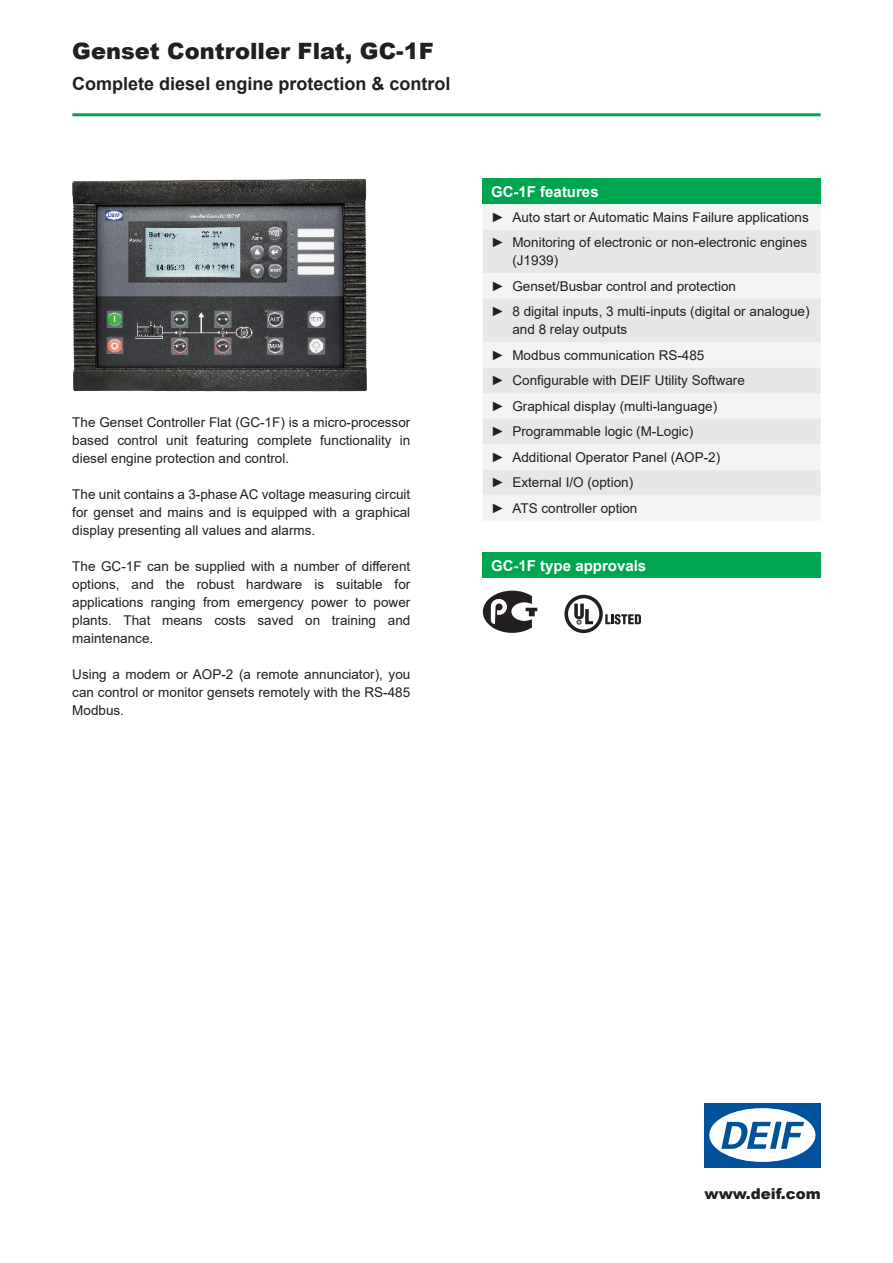
<style>
.page{position:relative;width:893px;height:1263px;background:#fff}
.page>*{position:absolute;margin:0;border:0;box-sizing:border-box;transform-origin:0 0}
.t1{font:900 22.5px "Arial";color:#231f20}
.t2{font:700 18px "Arial";color:#231f20}
.t3{font:700 15px "Arial";color:#fff}
.t4{font:900 15px "Arial";color:#231f20}
.t5{font:13.5px/18px "Arial";color:#231f20;text-align:justify}
</style>
<div class="page">
<hr style="left:72px;top:113px;width:749px;height:3px;background:#00a54f">
<img style="left:72px;top:180px;width:295px;height:211px">
<div style="left:483px;top:179px;width:338px;height:25px;background:#00a54f"></div>
<div style="left:483px;top:204px;width:338px;height:317px;background:#f2f3f4"></div>
<svg style="left:483px;top:230px;width:338px;height:265px;fill:#e6e7e9"></svg>
<div style="left:483px;top:552px;width:338px;height:26px;background:#00a54f"></div>
<svg style="left:483px;top:591px;width:54px;height:42px"></svg>
<svg style="left:564px;top:595px;width:77px;height:38px"></svg>
<div style="left:704px;top:1103px;width:117px;height:64px;background:#01529a"></div>
<div style="left:709px;top:1108px;width:106px;height:54px;background:#fff;border-radius:50%"></div>
<svg style="left:721px;top:1122px;width:83px;height:27px"></svg>
<h1 class="t1" style="left:72px;top:34px;width:363px">Genset Controller Flat, GC-1F</h1>
<h2 class="t2" style="left:72px;top:71px;width:380px">Complete diesel engine protection &amp; control</h2>
<p class="t5" style="left:72px;top:413px;width:340px">The Genset Controller Flat (GC-1F) is a micro-processor based control unit featuring complete functionality in diesel engine protection and control.</p>
<p class="t5" style="left:72px;top:485px;width:340px">The unit contains a 3-phase AC voltage measuring circuit for genset and mains and is equipped with a graphical display presenting all values and alarms.</p>
<p class="t5" style="left:72px;top:557px;width:340px">The GC-1F can be supplied with a number of different options, and the robust hardware is suitable for applications ranging from emergency power to power plants. That means costs saved on training and maintenance.</p>
<p class="t5" style="left:72px;top:665px;width:340px">Using a modem or AOP-2 (a remote annunciator), you can control or monitor gensets remotely with the RS-485<br>Modbus.</p>
<p class="t3" style="left:491px;top:181px;width:109px">GC-1F features</p>
<p class="t5" style="left:491px;top:204px;width:319px;line-height:25.5px">► Auto start or Automatic Mains Failure applications ► Monitoring of electronic or non-electronic engines</p>
<p class="t5" style="left:491px;top:248px;width:320px;line-height:25.5px;text-align:left;text-indent:21px">(J1939)<br>► Genset/Busbar control and protection<br>► 8 digital inputs, 3 multi-inputs (digital or analogue)</p>
<p class="t5" style="left:491px;top:317px;width:255px;line-height:25.5px;text-align:left;text-indent:21px">and 8 relay outputs<br>► Modbus communication RS-485<br>► Configurable with DEIF Utility Software ► Graphical display (multi-language)<br>► Programmable logic (M-Logic)<br>► Additional Operator Panel (AOP-2)<br>► External I/O (option)<br>► ATS controller option</p>
<p class="t3" style="left:491px;top:555px;width:157px">GC-1F type approvals</p>
<p class="t4" style="left:704px;top:1183px;width:118px">www.deif.com</p>
</div>
